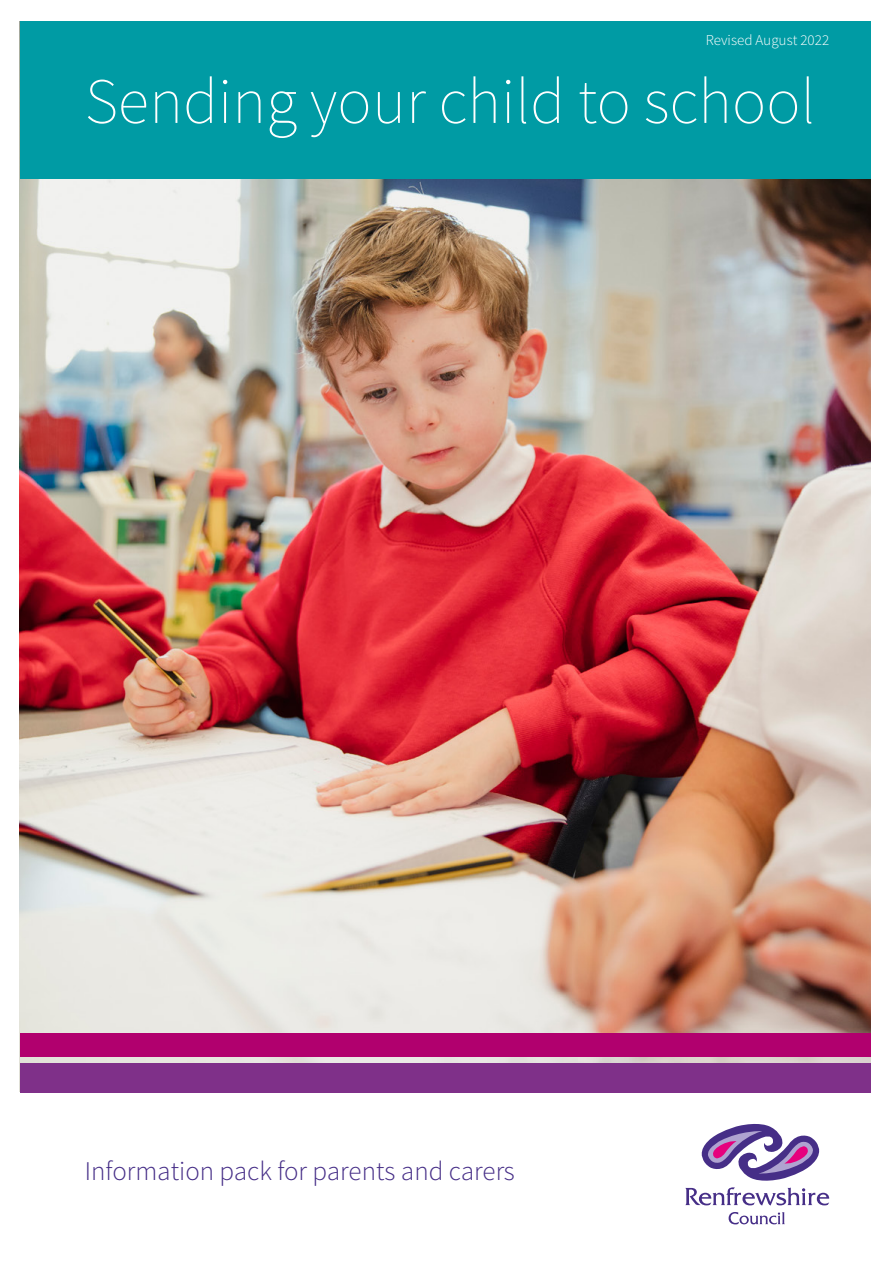
<style>
.page{position:relative;width:893px;height:1263px;background:#fff}
.page>*{position:absolute;margin:0;border:0;box-sizing:border-box;transform-origin:0 0}
.t1{font:200 64.5px "Source Sans Pro";color:#fff}
.t2{font:300 27px "Source Sans Pro";color:#462e87}
.t3{font:300 15px "Source Sans Pro";color:#fff}
</style>
<div class="page">
<img style="left:20px;top:179px;width:850px;height:884px">
<div style="left:20px;top:21px;width:850px;height:158px;background:#009ba4"></div>
<svg style="left:729px;top:1212px;width:56px;height:12px"></svg>
<svg style="left:685px;top:1124px;width:144px;height:81px"></svg>
<div style="left:20px;top:1033px;width:850px;height:24px;background:#b1006e"></div>
<div style="left:20px;top:1063px;width:850px;height:30px;background:#7f3089"></div>
<p class="t3" style="left:706px;top:31px;width:125px">Revised August 2022</p>
<h1 class="t1" style="left:85px;top:63px;width:732px">Sending your child to school</h1>
<p class="t2" style="left:85px;top:1155px;width:431px">Information pack for parents and carers</p>
</div>
